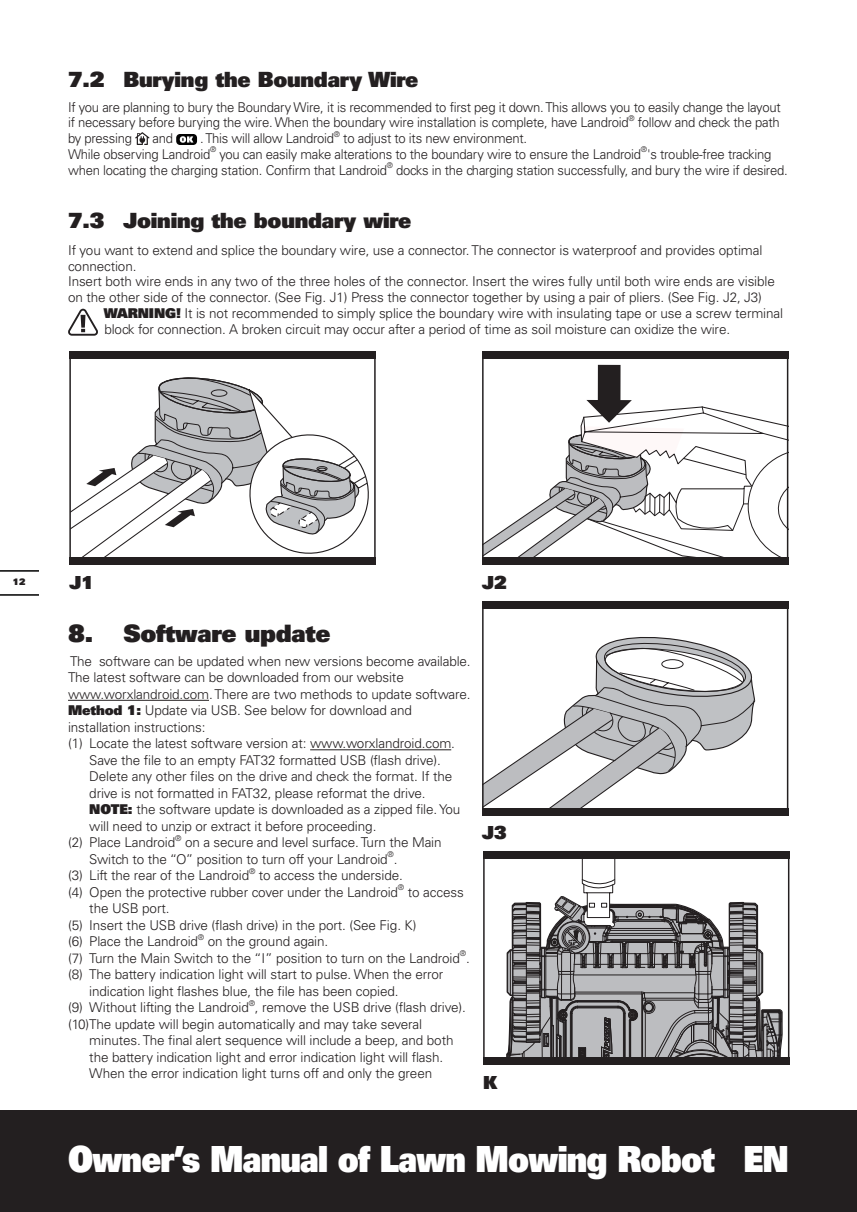
<style>
.page{position:relative;width:857px;height:1212px;background:#fff}
.page>*{position:absolute;margin:0;border:0;box-sizing:border-box;transform-origin:0 0}
.t1{font:900 36px "Univers";letter-spacing:-.025em;color:#fff;scale:.88 1}
.t2{font:900 24px "Univers";letter-spacing:-.01em;color:#231f20}
.t3{font:900 21px "Univers";letter-spacing:-.01em;color:#231f20}
.t4{font:900 18px "Univers";color:#231f20}
.t5{font:300 13.5px/16.5px "Univers";letter-spacing:-.01em;color:#231f20}
.t6{font:900 9px "Univers";color:#231f20}
.t7{font:300 7.8px "Univers";color:#231f20}
.s1{font-weight:900}
</style>
<div class="page">
<div style="left:0;top:1110px;width:857px;height:102px;background:#231f20"></div>
<hr style="left:0;top:594px;width:38px;height:2px;background:#000">
<hr style="left:0;top:570px;width:38px;height:2px;background:#000">
<hr style="left:68px;top:700px;width:141px;height:1px;background:#231f20">
<hr style="left:310px;top:749px;width:141px;height:1px;background:#231f20">
<svg style="left:135px;top:132px;width:14px;height:13px"></svg>
<svg style="left:176px;top:134px;width:21px;height:11px"></svg>
<svg style="left:68px;top:309px;width:30px;height:27px"></svg>
<svg style="left:72px;top:377px;width:301px;height:181px"></svg>
<div style="left:69px;top:351px;width:307px;height:7px;background:#231f20"></div>
<div style="left:69px;top:558px;width:307px;height:7px;background:#231f20"></div>
<svg style="left:485px;top:416px;width:101px;height:142px"></svg>
<svg style="left:586px;top:358px;width:199px;height:200px"></svg>
<div style="left:482px;top:351px;width:306px;height:7px;background:#231f20"></div>
<div style="left:482px;top:558px;width:306px;height:7px;background:#231f20"></div>
<svg style="left:485px;top:637px;width:270px;height:171px"></svg>
<div style="left:482px;top:601px;width:306px;height:7px;background:#231f20"></div>
<div style="left:482px;top:808px;width:306px;height:7px;background:#231f20"></div>
<div style="left:483px;top:851px;width:306px;height:7px;background:#231f20"></div>
<div style="left:483px;top:1058px;width:306px;height:7px;background:#231f20"></div>
<svg style="left:507px;top:858px;width:275px;height:200px"></svg>
<h3 class="t3" style="left:68px;top:65px;width:352px">7.2 Burying the Boundary Wire</h3>
<p class="t5" style="left:68px;top:99px;width:714px;line-height:15.8px">If you are planning to bury the Boundary Wire, it is recommended to first peg it down. This allows you to easily change the layout if necessary before burying the wire. When the boundary wire installation is complete, have Landroid</p>
<p class="t7" style="left:628px;top:113px;width:8px">®</p>
<p class="t5" style="left:638px;top:114px;width:143px">follow and check the path</p>
<p class="t5" style="left:68px;top:130px;width:66px">by pressing</p>
<p class="t5" style="left:152px;top:130px;width:22px">and</p>
<p class="t5" style="left:200px;top:130px;width:135px">. This will allow Landroid</p>
<p class="t7" style="left:334px;top:129px;width:8px">®</p>
<p class="t5" style="left:343px;top:130px;width:185px">to adjust to its new environment.</p>
<p class="t5" style="left:68px;top:146px;width:144px">While observing Landroid</p>
<p class="t7" style="left:210px;top:145px;width:8px">®</p>
<p class="t5" style="left:219px;top:146px;width:553px">you can easily make alterations to the boundary wire to ensure the Landroid 's trouble-free tracking</p>
<p class="t7" style="left:641px;top:145px;width:8px">®</p>
<p class="t5" style="left:68px;top:162px;width:320px">when locating the charging station. Confirm that Landroid</p>
<p class="t7" style="left:387px;top:161px;width:8px">®</p>
<p class="t5" style="left:396px;top:162px;width:393px">docks in the charging station successfully, and bury the wire if desired.</p>
<h3 class="t3" style="left:68px;top:207px;width:345px">7.3 Joining the boundary wire</h3>
<p class="t5" style="left:68px;top:242px;width:696px">If you want to extend and splice the boundary wire, use a connector. The connector is waterproof and provides optimal</p>
<p class="t5" style="left:68px;top:258px;width:70px">connection.</p>
<p class="t5" style="left:68px;top:273px;width:708px">Insert both wire ends in any two of the three holes of the connector. Insert the wires fully until both wire ends are visible</p>
<p class="t5" style="left:68px;top:289px;width:695px">on the other side of the connector. (See Fig. J1) Press the connector together by using a pair of pliers. (See Fig. J2, J3)</p>
<p class="t5" style="left:104px;top:305px;width:681px"><span class="s1">WARNING!</span> It is not recommended to simply splice the boundary wire with insulating tape or use a screw terminal</p>
<p class="t5" style="left:104px;top:321px;width:627px">block for connection. A broken circuit may occur after a period of time as soil moisture can oxidize the wire.</p>
<p class="t6" style="left:13px;top:576px;width:14px">12</p>
<h3 class="t4" style="left:69px;top:571px;width:26px">J1</h3>
<h3 class="t4" style="left:482px;top:571px;width:26px">J2</h3>
<h2 class="t2" style="left:68px;top:617px;width:264px">8. Software update</h2>
<p class="t5" style="left:70px;top:653px;width:402px">The software can be updated when new versions become available.</p>
<p class="t5" style="left:68px;top:669px;width:337px">The latest software can be downloaded from our website</p>
<p class="t5" style="left:68px;top:686px;width:404px">www.worxlandroid.com. There are two methods to update software.</p>
<p class="t5" style="left:68px;top:702px;width:345px"><span class="s1">Method 1:</span> Update via USB. See below for download and</p>
<p class="t5" style="left:68px;top:719px;width:139px">installation instructions:</p>
<p class="t5" style="left:68px;top:735px;width:388px">(1) Locate the latest software version at: www.worxlandroid.com.</p>
<p class="t5" style="left:89px;top:752px;width:353px">Save the file to an empty FAT32 formatted USB (flash drive).</p>
<p class="t5" style="left:89px;top:768px;width:364px">Delete any other files on the drive and check the format. If the</p>
<p class="t5" style="left:89px;top:785px;width:338px">drive is not formatted in FAT32, please reformat the drive.</p>
<p class="t5" style="left:89px;top:801px;width:372px"><span class="s1">NOTE:</span> the software update is downloaded as a zipped file. You</p>
<p class="t5" style="left:89px;top:818px;width:289px">will need to unzip or extract it before proceeding.</p>
<p class="t5" style="left:68px;top:834px;width:109px">(2) Place Landroid</p>
<p class="t7" style="left:175px;top:833px;width:8px">®</p>
<p class="t5" style="left:89px;top:834px;width:354px;text-indent:96px">on a secure and level surface. Turn the Main<br>Switch to the “O” position to turn off your Landroid</p>
<p class="t7" style="left:388px;top:850px;width:8px">®</p>
<p class="t5" style="left:394px;top:851px;width:5px">.</p>
<p class="t5" style="left:68px;top:867px;width:183px">(3) Lift the rear of the Landroid</p>
<p class="t7" style="left:249px;top:866px;width:8px">®</p>
<p class="t5" style="left:68px;top:867px;width:336px;text-indent:191px">to access the underside. (4) Open the protective rubber cover under the Landroid</p>
<p class="t7" style="left:398px;top:883px;width:8px">®</p>
<p class="t5" style="left:408px;top:884px;width:57px">to access</p>
<p class="t5" style="left:68px;top:900px;width:350px;text-indent:21px">the USB port.<br>(5) Insert the USB drive (flash drive) in the port. (See Fig. K) (6) Place the Landroid</p>
<p class="t7" style="left:198px;top:932px;width:8px">®</p>
<p class="t5" style="left:68px;top:933px;width:403px;text-align:center">on the ground again.<br>(7) Turn the Main Switch to the “I” position to turn on the Landroid .</p>
<p class="t7" style="left:460px;top:949px;width:8px">®</p>
<p class="t5" style="left:68px;top:966px;width:377px">(8) The battery indication light will start to pulse. When the error</p>
<p class="t5" style="left:89px;top:983px;width:311px">indication light flashes blue, the file has been copied.</p>
<p class="t5" style="left:68px;top:999px;width:182px">(9) Without lifting the Landroid</p>
<p class="t7" style="left:249px;top:998px;width:8px">®</p>
<p class="t5" style="left:68px;top:999px;width:399px;text-indent:187px">, remove the USB drive (flash drive). (10)The update will begin automatically and may take several</p>
<p class="t5" style="left:89px;top:1032px;width:366px">minutes. The final alert sequence will include a beep, and both the battery indication light and error indication light will flash.<br>When the error indication light turns off and only the green</p>
<h3 class="t4" style="left:482px;top:821px;width:26px">J3</h3>
<h3 class="t4" style="left:483px;top:1071px;width:16px">K</h3>
<h1 class="t1" style="left:68px;top:1135px;width:821px">Owner’s Manual of Lawn Mowing Robot EN</h1>
</div>
